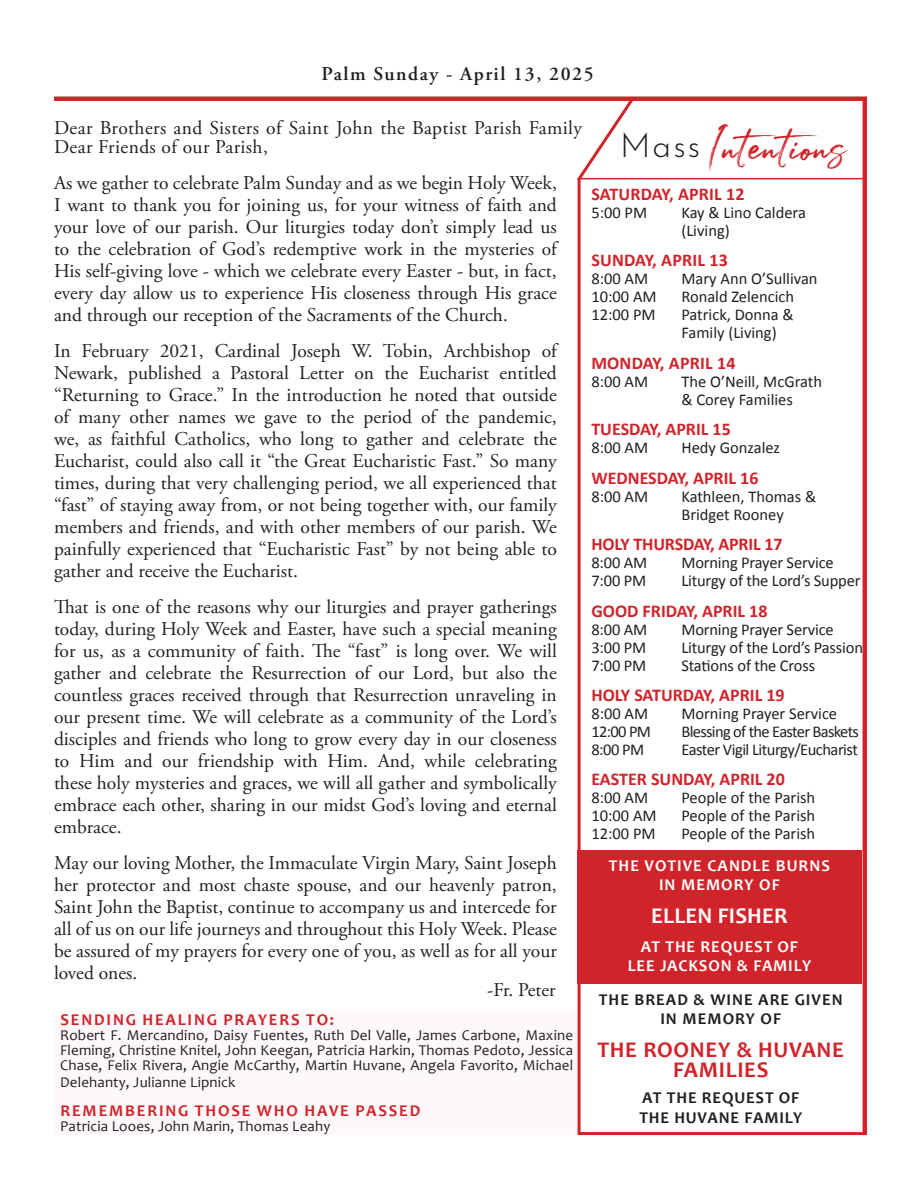
<style>
.page{position:relative;width:918px;height:1188px;background:#fff}
.page>*{position:absolute;margin:0;border:0;box-sizing:border-box;transform-origin:0 0}
.t1{font:49.35px "Julietta Messie Demo";color:#d1232a}
.t2{font:300 33.6px "Josefin Sans";color:#231f20}
.t3{font:700 22.5px/19.5px "Candara";letter-spacing:.03em;color:#d1232a;text-align:center}
.t4{font:700 22.5px "Candara";letter-spacing:.005em;color:#fff}
.t5{font:19.5px/22px "Adobe Garamond Pro";color:#231f20;text-align:justify}
.t6{font:19.5px/19.5px "Adobe Garamond Pro";letter-spacing:.02em;color:#231f20}
.t7{font:600 19.5px "Adobe Garamond Pro";letter-spacing:.08em;color:#231f20}
.t8{font:700 18px "Calibri";color:#d1232a}
.t9{font:16.5px/18px "Calibri";color:#231f20}
.t10{font:700 16.5px/19.5px "Candara";letter-spacing:.055em;color:#fff;text-align:center}
.t11{font:700 16.5px/19.5px "Candara";letter-spacing:.055em;color:#231f20;text-align:center}
.t12{font:700 16.5px "Candara";letter-spacing:.11em;color:#d1232a}
.t13{font:16.5px "Calibri";letter-spacing:-.03em;color:#231f20}
.t14{font:16.5px "Calibri";letter-spacing:-.04em;color:#231f20}
.t15{font:15px/15px "Candara";letter-spacing:.01em;color:#231f20;text-align:justify}
</style>
<div class="page">
<div style="left:54px;top:1012px;width:524px;height:123px;background:#fef8fa"></div>
<svg style="left:576px;top:96px;width:292px;height:1040px"></svg>
<div style="left:578px;top:850px;width:284px;height:134px;background:#d1232a"></div>
<p class="t7" style="left:322px;top:63px;width:274px">Palm Sunday - April 13, 2025</p>
<p class="t6" style="left:54px;top:119px;width:529px">Dear Brothers and Sisters of Saint John the Baptist Parish Family<br>Dear Friends of our Parish,</p>
<p class="t5" style="left:54px;top:172px;width:504px">As we gather to celebrate Palm Sunday and as we begin Holy Week, I want to thank you for joining us, for your witness of faith and your love of our parish. Our liturgies today don’t simply lead us to the celebration of God’s redemptive work in the mysteries of His self-giving love - which we celebrate every Easter - but, in fact, every day allow us to experience His closeness through His grace and through our reception of the Sacraments of the Church.</p>
<p class="t5" style="left:54px;top:340px;width:504px">In February 2021, Cardinal Joseph W. Tobin, Archbishop of Newark, published a Pastoral Letter on the Eucharist entitled “Returning to Grace.” In the introduction he noted that outside of many other names we gave to the period of the pandemic, we, as faithful Catholics, who long to gather and celebrate the Eucharist, could also call it “the Great Eucharistic Fast.” So many times, during that very challenging period, we all experienced that “fast” of staying away from, or not being together with, our family members and friends, and with other members of our parish. We painfully experienced that “Eucharistic Fast” by not being able to gather and receive the Eucharist.</p>
<p class="t5" style="left:54px;top:596px;width:504px">That is one of the reasons why our liturgies and prayer gatherings today, during Holy Week and Easter, have such a special meaning for us, as a community of faith. The “fast” is long over. We will gather and celebrate the Resurrection of our Lord, but also the countless graces received through that Resurrection unraveling in our present time. We will celebrate as a community of the Lord’s disciples and friends who long to grow every day in our closeness to Him and our friendship with Him. And, while celebrating these holy mysteries and graces, we will all gather and symbolically embrace each other, sharing in our midst God’s loving and eternal embrace.</p>
<p class="t5" style="left:54px;top:852px;width:504px">May our loving Mother, the Immaculate Virgin Mary, Saint Joseph her protector and most chaste spouse, and our heavenly patron, Saint John the Baptist, continue to accompany us and intercede for all of us on our life journeys and throughout this Holy Week. Please be assured of my prayers for every one of you, as well as for all your loved ones.</p>
<p class="t5" style="left:487px;top:979px;width:70px">-Fr. Peter</p>
<p class="t12" style="left:61px;top:1010px;width:275px">SENDING HEALING PRAYERS TO:</p>
<p class="t15" style="left:60px;top:1028px;width:515px">Robert F. Mercandino, Daisy Fuentes, Ruth Del Valle, James Carbone, Maxine Fleming, Christine Knitel, John Keegan, Patricia Harkin, Thomas Pedoto, Jessica Chase, Felix Rivera, Angie McCarthy, Martin Huvane, Angela Favorito, Michael</p>
<p class="t15" style="left:60px;top:1074px;width:177px">Delehanty, Julianne Lipnick</p>
<p class="t12" style="left:61px;top:1100px;width:361px">REMEMBERING THOSE WHO HAVE PASSED</p>
<p class="t15" style="left:60px;top:1118px;width:272px">Patricia Looes, John Marin, Thomas Leahy</p>
<p class="t2" style="left:620px;top:119px;width:82px">Mass</p>
<p class="t1" style="left:710px;top:114px;width:136px">Intentions</p>
<p class="t8" style="left:591px;top:183px;width:155px">SATURDAY, APRIL 12</p>
<p class="t9" style="left:591px;top:204px;width:57px">5:00 PM</p>
<p class="t9" style="left:681px;top:204px;width:126px">Kay &amp; Lino Caldera (Living)</p>
<p class="t8" style="left:591px;top:249px;width:138px">SUNDAY, APRIL 13</p>
<p class="t9" style="left:591px;top:270px;width:58px">8:00 AM</p>
<p class="t9" style="left:681px;top:270px;width:138px">Mary Ann O’Sullivan</p>
<p class="t9" style="left:591px;top:288px;width:67px">10:00 AM</p>
<p class="t9" style="left:681px;top:288px;width:114px">Ronald Zelencich</p>
<p class="t9" style="left:591px;top:306px;width:66px">12:00 PM</p>
<p class="t9" style="left:681px;top:306px;width:114px">Patrick, Donna &amp;<br>Family (Living)</p>
<p class="t8" style="left:591px;top:351px;width:146px">MONDAY, APRIL 14</p>
<p class="t9" style="left:591px;top:372px;width:58px">8:00 AM</p>
<p class="t9" style="left:681px;top:372px;width:142px">The O’Neill, McGrath &amp; Corey Families</p>
<p class="t8" style="left:591px;top:418px;width:141px">TUESDAY, APRIL 15</p>
<p class="t9" style="left:591px;top:439px;width:58px">8:00 AM</p>
<p class="t9" style="left:681px;top:439px;width:100px">Hedy Gonzalez</p>
<p class="t8" style="left:591px;top:466px;width:169px">WEDNESDAY, APRIL 16</p>
<p class="t9" style="left:591px;top:487px;width:58px">8:00 AM</p>
<p class="t9" style="left:681px;top:487px;width:136px">Kathleen, Thomas &amp;<br>Bridget Rooney</p>
<p class="t8" style="left:591px;top:533px;width:193px">HOLY THURSDAY, APRIL 17</p>
<p class="t9" style="left:591px;top:554px;width:57px">8:00 AM</p>
<p class="t9" style="left:681px;top:554px;width:154px">Morning Prayer Service</p>
<p class="t9" style="left:591px;top:572px;width:56px">7:00 PM</p>
<p class="t9" style="left:681px;top:572px;width:181px">Liturgy of the Lord’s Supper</p>
<p class="t8" style="left:591px;top:599px;width:178px">GOOD FRIDAY, APRIL 18</p>
<p class="t9" style="left:591px;top:620px;width:57px">8:00 AM</p>
<p class="t9" style="left:681px;top:620px;width:154px">Morning Prayer Service</p>
<p class="t9" style="left:591px;top:638px;width:56px">3:00 PM</p>
<p class="t9" style="left:681px;top:638px;width:183px">Liturgy of the Lord’s Passion</p>
<p class="t9" style="left:591px;top:656px;width:56px">7:00 PM</p>
<p class="t9" style="left:681px;top:656px;width:135px">Stations of the Cross</p>
<p class="t8" style="left:591px;top:684px;width:195px">HOLY SATURDAY, APRIL 19</p>
<p class="t9" style="left:591px;top:705px;width:58px">8:00 AM</p>
<p class="t9" style="left:681px;top:705px;width:157px">Morning Prayer Service</p>
<p class="t9" style="left:591px;top:723px;width:61px">12:00 PM</p>
<p class="t14" style="left:681px;top:721px;width:179px">Blessing of the Easter Baskets</p>
<p class="t9" style="left:591px;top:741px;width:54px">8:00 PM</p>
<p class="t13" style="left:681px;top:739px;width:178px">Easter Vigil Liturgy/Eucharist</p>
<p class="t8" style="left:591px;top:768px;width:195px">EASTER SUNDAY, APRIL 20</p>
<p class="t9" style="left:591px;top:789px;width:58px">8:00 AM</p>
<p class="t9" style="left:681px;top:789px;width:135px">People of the Parish</p>
<p class="t9" style="left:591px;top:807px;width:67px">10:00 AM</p>
<p class="t9" style="left:681px;top:807px;width:135px">People of the Parish</p>
<p class="t9" style="left:591px;top:825px;width:66px">12:00 PM</p>
<p class="t9" style="left:681px;top:825px;width:135px">People of the Parish</p>
<p class="t10" style="left:609px;top:856px;width:223px">THE VOTIVE CANDLE BURNS<br>IN MEMORY OF</p>
<p class="t4" style="left:651px;top:902px;width:138px">ELLEN FISHER</p>
<p class="t10" style="left:628px;top:937px;width:185px">AT THE REQUEST OF<br>LEE JACKSON &amp; FAMILY</p>
<p class="t11" style="left:599px;top:990px;width:245px">THE BREAD &amp; WINE ARE GIVEN<br>IN MEMORY OF</p>
<p class="t3" style="left:597px;top:1040px;width:248px">THE ROONEY &amp; HUVANE<br>FAMILIES</p>
<p class="t11" style="left:639px;top:1088px;width:164px;text-align:left">AT THE REQUEST OF<br>THE HUVANE FAMILY</p>
</div>
